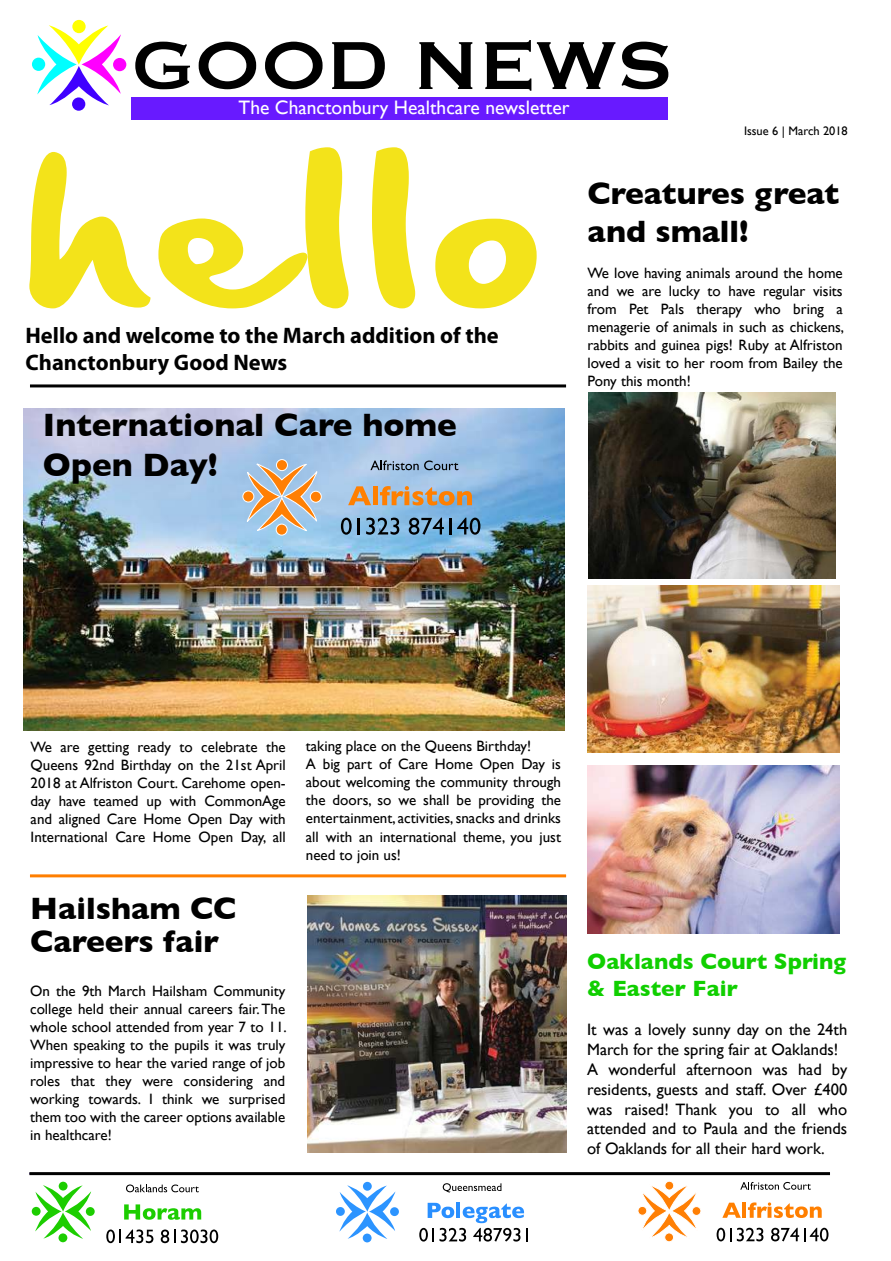
<style>
.page{position:relative;width:891px;height:1261px;background:#fff}
.page>*{position:absolute;margin:0;border:0;box-sizing:border-box;transform-origin:0 0}
.t1{font:89.1px "Copperplate";letter-spacing:-.035em;color:#000}
.t2{font:700 33px/39.6px "Gill Sans";color:#000}
.t3{font:700 31.5px/37.8px "Gill Sans";color:#000}
.t4{font:700 22.5px/27px "Myriad Pro";color:#000}
.t5{font:700 22.5px/27px "Gill Sans";color:#10cf00}
.t6{font:19.5px "Gill Sans";color:#fff}
.t7{font:16.5px/19.8px "Gill Sans";color:#000}
.t8{font:15px/18px "Gill Sans";color:#000;text-align:justify}
.t9{font:12.3px "Gill Sans";color:#000}
</style>
<div class="page">
<img style="left:24px;top:408px;width:540px;height:322px">
<div style="left:131px;top:97px;width:536px;height:23px;background:#681aff"></div>
<div style="left:72px;top:20px;width:14px;height:13px;background:#ff0;border-radius:50%"></div>
<div style="left:113px;top:58px;width:13px;height:13px;background:#f0f;border-radius:50%"></div>
<div style="left:72px;top:97px;width:13px;height:14px;background:#4000ff;border-radius:50%"></div>
<svg style="left:37px;top:25px;width:84px;height:80px"></svg>
<div style="left:32px;top:58px;width:13px;height:13px;background:#0ff;border-radius:50%"></div>
<svg style="left:124px;top:1204px;width:77px;height:15px"></svg>
<svg style="left:106px;top:1229px;width:47px;height:14px"></svg>
<svg style="left:161px;top:1229px;width:57px;height:14px"></svg>
<svg style="left:126px;top:1184px;width:73px;height:8px"></svg>
<svg style="left:59px;top:1181px;width:8px;height:9px"></svg>
<svg style="left:86px;top:1206px;width:9px;height:9px"></svg>
<div style="left:58px;top:1233px;width:9px;height:9px;background:#1ccd00;border-radius:50%"></div>
<svg style="left:35px;top:1185px;width:56px;height:53px"></svg>
<div style="left:32px;top:1206px;width:9px;height:9px;background:#1ccd00;border-radius:50%"></div>
<svg style="left:722px;top:1202px;width:18px;height:15px"></svg>
<hr style="left:742px;top:1202px;width:4px;height:15px;background:#ff7f00">
<svg style="left:747px;top:1202px;width:74px;height:15px"></svg>
<svg style="left:716px;top:1227px;width:47px;height:14px"></svg>
<svg style="left:771px;top:1227px;width:57px;height:14px"></svg>
<svg style="left:740px;top:1181px;width:70px;height:8px"></svg>
<svg style="left:664px;top:1181px;width:9px;height:8px"></svg>
<div style="left:664px;top:1180px;width:10px;height:10px;border:1px solid #fff;border-radius:50%"></div>
<div style="left:692px;top:1206px;width:8px;height:9px;background:#ff7f04;border-radius:50%"></div>
<div style="left:691px;top:1206px;width:10px;height:9px;border:1px solid #fff;border-radius:50%"></div>
<div style="left:664px;top:1232px;width:9px;height:9px;background:#ff7f04;border-radius:50%"></div>
<div style="left:664px;top:1232px;width:9px;height:9px;border:1px solid #fff;border-radius:50%"></div>
<svg style="left:641px;top:1184px;width:57px;height:54px"></svg>
<div style="left:637px;top:1206px;width:9px;height:9px;background:#ff7f04;border-radius:50%"></div>
<div style="left:637px;top:1205px;width:10px;height:10px;border:1px solid #fff;border-radius:50%"></div>
<svg style="left:419px;top:1202px;width:108px;height:39px"></svg>
<svg style="left:442px;top:1183px;width:59px;height:9px"></svg>
<svg style="left:363px;top:1181px;width:8px;height:9px"></svg>
<div style="left:390px;top:1207px;width:9px;height:8px;background:#2c94ff;border-radius:50%"></div>
<div style="left:362px;top:1233px;width:9px;height:9px;background:#2c94ff;border-radius:50%"></div>
<svg style="left:339px;top:1185px;width:56px;height:53px"></svg>
<svg style="left:336px;top:1206px;width:9px;height:9px"></svg>
<hr style="left:29px;top:1172px;width:800px;height:3px;background:#000">
<svg style="left:29px;top:152px;width:121px;height:156px"></svg>
<svg style="left:158px;top:147px;width:190px;height:161px"></svg>
<svg style="left:372px;top:147px;width:43px;height:161px"></svg>
<svg style="left:435px;top:219px;width:101px;height:89px"></svg>
<img style="left:588px;top:392px;width:247px;height:186px">
<img style="left:588px;top:585px;width:251px;height:168px">
<hr style="left:30px;top:384px;width:536px;height:3px;background:#000">
<hr style="left:30px;top:874px;width:536px;height:3px;background:#ff7f00">
<img style="left:587px;top:765px;width:252px;height:168px">
<svg style="left:348px;top:486px;width:23px;height:19px"></svg>
<div style="left:373px;top:486px;width:5px;height:19px;background:#ff7f00"></div>
<svg style="left:380px;top:486px;width:92px;height:19px"></svg>
<svg style="left:341px;top:517px;width:10px;height:17px"></svg>
<svg style="left:357px;top:518px;width:2px;height:16px"></svg>
<svg style="left:366px;top:517px;width:33px;height:17px"></svg>
<svg style="left:408px;top:517px;width:36px;height:17px"></svg>
<hr style="left:449px;top:518px;width:3px;height:16px;background:#000">
<svg style="left:457px;top:517px;width:23px;height:17px"></svg>
<svg style="left:370px;top:460px;width:48px;height:10px"></svg>
<svg style="left:424px;top:460px;width:34px;height:10px"></svg>
<div style="left:276px;top:459px;width:11px;height:11px;background:#ff7f04;border-radius:50%"></div>
<div style="left:276px;top:459px;width:12px;height:12px;border:1px solid #fff;border-radius:50%"></div>
<div style="left:310px;top:491px;width:11px;height:11px;background:#ff7f04;border-radius:50%"></div>
<div style="left:310px;top:491px;width:12px;height:11px;border:1px solid #fff;border-radius:50%"></div>
<div style="left:276px;top:524px;width:11px;height:11px;background:#ff7f04;border-radius:50%"></div>
<div style="left:276px;top:523px;width:11px;height:12px;border:1px solid #fff;border-radius:50%"></div>
<svg style="left:246px;top:464px;width:72px;height:68px"></svg>
<div style="left:243px;top:491px;width:11px;height:11px;background:#ff7f04;border-radius:50%"></div>
<div style="left:242px;top:490px;width:12px;height:12px;border:1px solid #fff;border-radius:50%"></div>
<img style="left:307px;top:895px;width:259px;height:257px">
<h1 class="t1" style="left:131px;top:6px;width:544px">GOOD NEWS</h1>
<h3 class="t6" style="left:238px;top:99px;width:332px">The Chanctonbury Healthcare newsletter</h3>
<h3 class="t6" style="left:214px;top:99px;width:370px">The Chanctonbury Healthcare staff newsletter</h3>
<p class="t9" style="left:743px;top:126px;width:105px">Issue 6 | March 2018</p>
<h3 class="t4" style="left:26px;top:324px;width:474px">Hello and welcome to the March addition of the<br>Chanctonbury Good News</h3>
<h2 class="t2" style="left:43px;top:408px;width:415px">International Care home<br>Open Day!</h2>
<h3 class="t3" style="left:587px;top:177px;width:253px">Creatures great and small!</h3>
<p class="t8" style="left:587px;top:265px;width:258px">We love having animals around the home and we are lucky to have regular visits from Pet Pals therapy who bring a menagerie of animals in such as chickens, rabbits and guinea pigs! Ruby at Alfriston loved a visit to her room from Bailey the Pony this month!</p>
<p class="t8" style="left:31px;top:739px;width:257px">We are getting ready to celebrate the Queens 92nd Birthday on the 21st April 2018 at Alfriston Court. Carehome open&shy;day have teamed up with CommonAge and aligned Care Home Open Day with International Care Home Open Day, all</p>
<h3 class="t3" style="left:30px;top:894px;width:208px;line-height:33px">Hailsham CC<br>Careers fair</h3>
<p class="t8" style="left:30px;top:983px;width:258px">On the 9th March Hailsham Community college held their annual careers fair. The whole school attended from year 7 to 11.<br>When speaking to the pupils it was truly impressive to hear the varied range of job roles that they were considering and working towards. I think we surprised them too with the career options available in healthcare!</p>
<p class="t8" style="left:306px;top:738px;width:257px;text-align:left">taking place on the Queens Birthday!<br>A big part of Care Home Open Day is about welcoming the community through the doors, so we shall be providing the entertainment, activities, snacks and drinks all with an international theme, you just need to join us!</p>
<h3 class="t5" style="left:587px;top:949px;width:260px">Oaklands Court Spring &amp; Easter Fair</h3>
<p class="t7" style="left:587px;top:1021px;width:261px">It was a lovely sunny day on the 24th March for the spring fair at Oaklands!<br>A wonderful afternoon was had by residents, guests and staff. Over £400 was raised! Thank you to all who attended and to Paula and the friends of Oaklands for all their hard work.</p>
</div>
